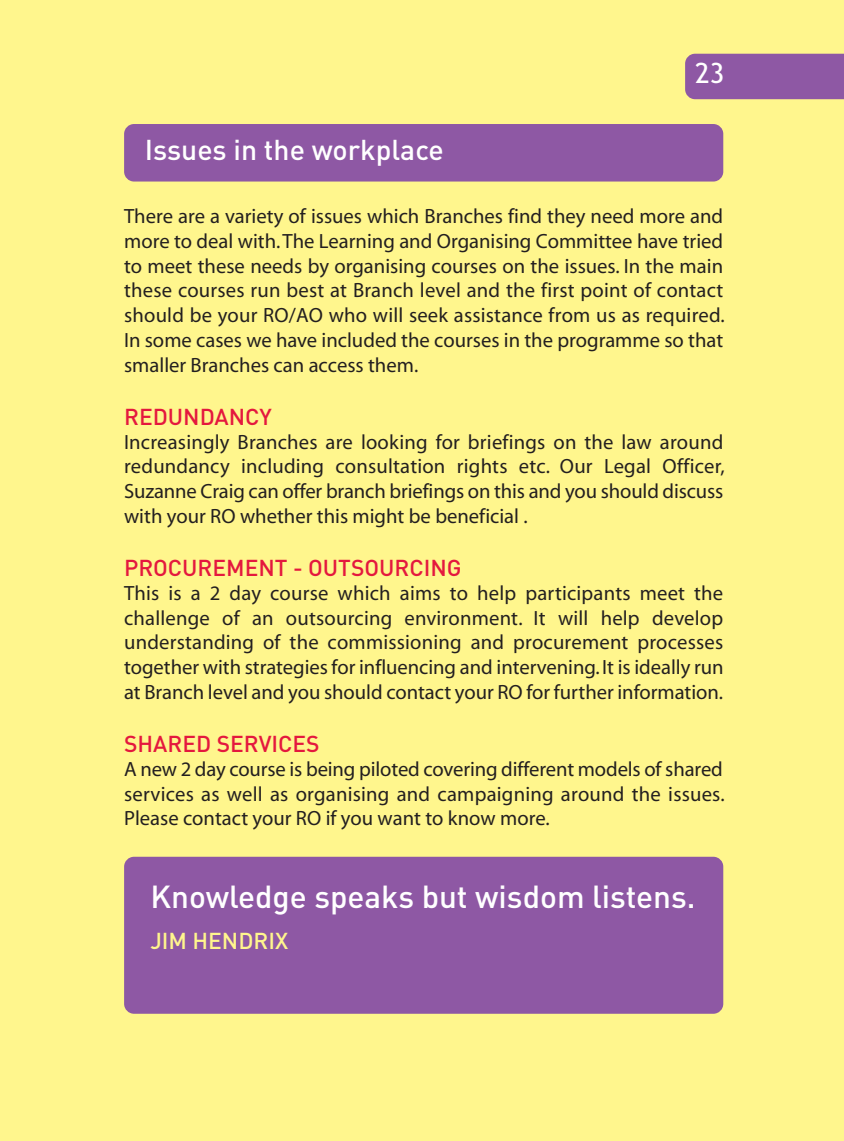
<style>
.page{position:relative;width:844px;height:1141px;background:#fff}
.page>*{position:absolute;margin:0;border:0;box-sizing:border-box;transform-origin:0 0}
.t1{font:500 31.5px "DIN";color:#fff}
.t2{font:500 28.35px "DIN";color:#fff}
.t3{font:28px "Trebuchet MS";color:#fff}
.t4{font:500 22.75px "DIN";color:#e4183e}
.t5{font:500 22.75px "DIN";color:#fff68d}
.t6{font:20.65px/24.8px "Myriad MM 400 wt 600 wd";color:#231f20;text-align:justify}
</style>
<div class="page">
<div style="left:0;top:0;width:843px;height:1141px;background:#fff68d"></div>
<div style="left:685px;top:54px;width:158px;height:45px;background:#8e58a4"></div>
<div style="left:124px;top:124px;width:599px;height:58px;background:#8e58a4;border-radius:10px"></div>
<div style="left:124px;top:857px;width:599px;height:157px;background:#8e58a4;border-radius:10px"></div>
<h2 class="t2" style="left:145px;top:134px;width:300px">Issues in the workplace</h2>
<h3 class="t3" style="left:694px;top:57px;width:31px">23</h3>
<p class="t6" style="left:124px;top:205px;width:602px">There are a variety of issues which Branches find they need more and more to deal with. The Learning and Organising Committee have tried to meet these needs by organising courses on the issues. In the main these courses run best at Branch level and the first point of contact should be your RO/AO who will seek assistance from us as required.<br>In some cases we have included the courses in the programme so that smaller Branches can access them.</p>
<p class="t4" style="left:124px;top:403px;width:149px">REDUNDANCY</p>
<p class="t6" style="left:124px;top:431px;width:602px">Increasingly Branches are looking for briefings on the law around redundancy including consultation rights etc. Our Legal Officer, Suzanne Craig can offer branch briefings on this and you should discuss with your RO whether this might be beneficial .</p>
<p class="t4" style="left:124px;top:555px;width:339px">PROCUREMENT - OUTSOURCING</p>
<p class="t6" style="left:124px;top:582px;width:600px">This is a 2 day course which aims to help participants meet the challenge of an outsourcing environment. It will help develop understanding of the commissioning and procurement processes together with strategies for influencing and intervening. It is ideally run at Branch level and you should contact your RO for further information.</p>
<p class="t4" style="left:124px;top:731px;width:197px">SHARED SERVICES</p>
<p class="t6" style="left:124px;top:758px;width:602px">A new 2 day course is being piloted covering different models of shared services as well as organising and campaigning around the issues.<br>Please contact your RO if you want to know more.</p>
<h1 class="t1" style="left:150px;top:878px;width:546px">Knowledge speaks but wisdom listens.</h1>
<p class="t5" style="left:150px;top:927px;width:139px">JIM HENDRIX</p>
</div>
